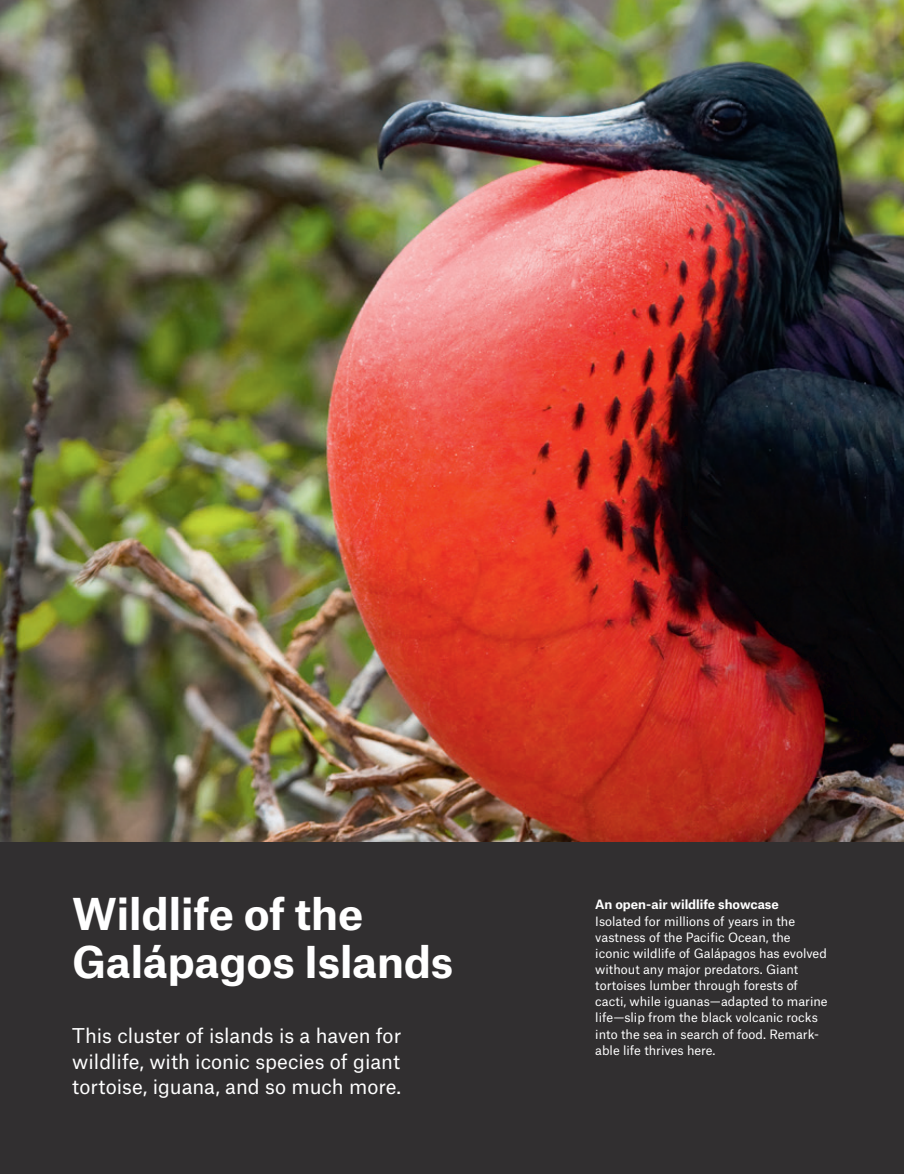
<style>
.page{position:relative;width:904px;height:1174px;background:#fff}
.page>*{position:absolute;margin:0;border:0;box-sizing:border-box;transform-origin:0 0}
.H5_-_28_32_pt_-_ne{font:700 42px/48px "Atlas Grotesk";color:#fff}
.Intro_2_-_13_17_pt{font:19.5px/25.5px "Atlas Grotesk";color:#fff;text-align:justify}
.Copy_-_8_10_76_pt{font:12.3px/16.2px "Atlas Grotesk";color:#fff}
.Copy_-_8_10_76_pt-2{font:700 12.3px "Atlas Grotesk";color:#fff}
</style>
<div class="page">
<img style="left:0;top:0;width:904px;height:842px">
<div style="left:0;top:842px;width:904px;height:332px;background:#312f30"></div>
<p class="H5_-_28_32_pt_-_ne" style="left:72px;top:885px;width:383px">Wildlife of the<br>Galápagos Islands</p>
<p class="Intro_2_-_13_17_pt" style="left:72px;top:1021px;width:331px">This cluster of islands is a haven for wildlife, with iconic species of giant tortoise, iguana, and so much more.</p>
<p class="Copy_-_8_10_76_pt-2" style="left:595px;top:895px;width:185px">An open-air wildlife showcase</p>
<p class="Copy_-_8_10_76_pt" style="left:595px;top:911px;width:234px">Isolated for millions of years in the vastness of the Pacific Ocean, the iconic wildlife of Galápagos has evolved without any major predators. Giant tortoises lumber through forests of cacti, while iguanas—adapted to marine life—slip from the black volcanic rocks into the sea in search of food. Remark&shy;able life thrives here.</p>
</div>
